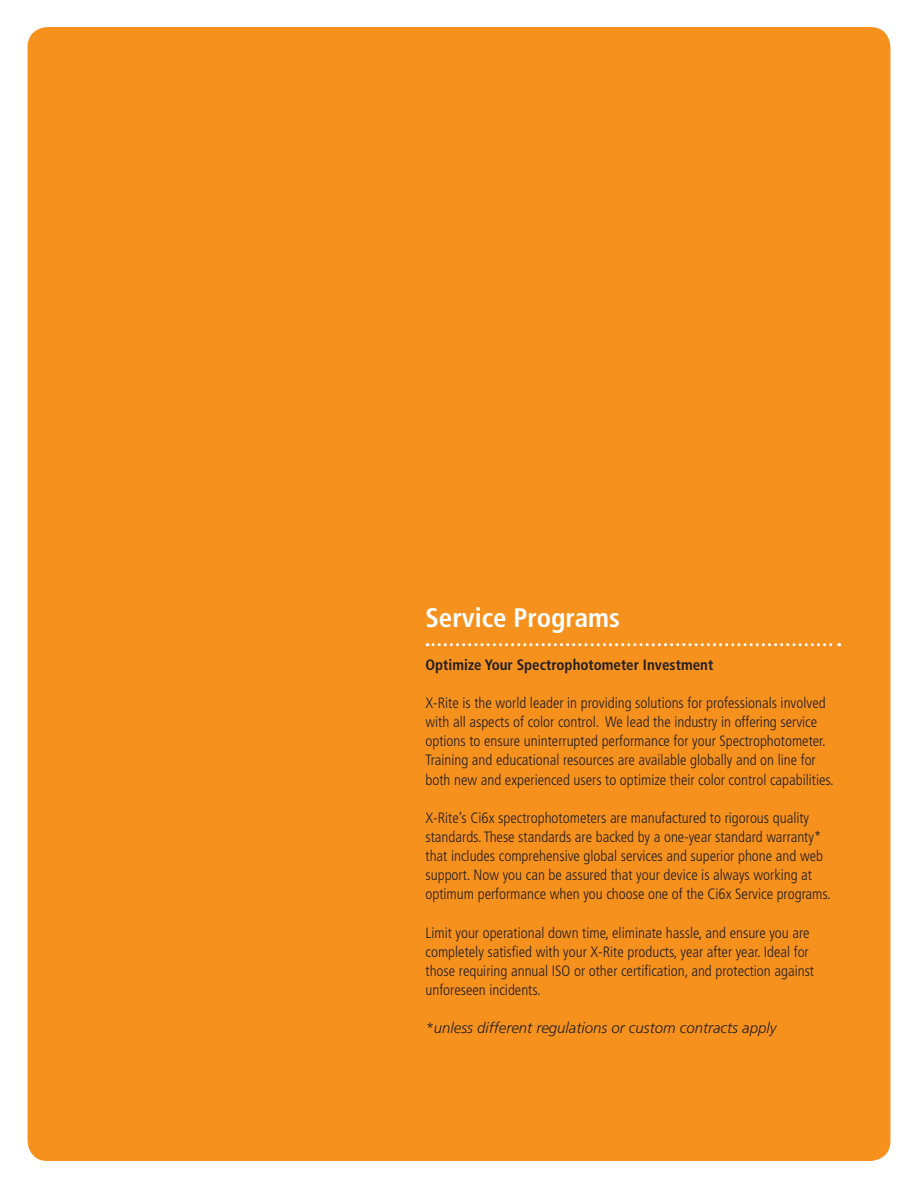
<style>
.page{position:relative;width:918px;height:1188px;background:#fff}
.page>*{position:absolute;margin:0;border:0;box-sizing:border-box;transform-origin:0 0}
.t1{font:700 condensed 26.85px "Frutiger";color:#fff}
.t2{font:300 condensed 15px/19px "Frutiger";color:#231f20}
.t3{font:italic 300 15px "Frutiger";color:#231f20}
.t4{font:700 condensed 15px "Frutiger";color:#231f20}
</style>
<div class="page">
<div style="left:28px;top:27px;width:862px;height:1134px;background:#f6911e;border-radius:20px"></div>
<svg style="left:427px;top:643px;width:413px;height:3px"></svg>
<h1 class="t1" style="left:426px;top:602px;width:196px">Service Programs</h1>
<p class="t4" style="left:426px;top:656px;width:289px">Optimize Your Spectrophotometer Investment</p>
<p class="t2" style="left:426px;top:693px;width:410px">X-Rite is the world leader in providing solutions for professionals involved with all aspects of color control. We lead the industry in offering service options to ensure uninterrupted performance for your Spectrophotometer.<br>Training and educational resources are available globally and on line for both new and experienced users to optimize their color control capabilities.</p>
<p class="t2" style="left:426px;top:808px;width:407px">X-Rite’s Ci6x spectrophotometers are manufactured to rigorous quality standards. These standards are backed by a one-year standard warranty* that includes comprehensive global services and superior phone and web support. Now you can be assured that your device is always working at optimum performance when you choose one of the Ci6x Service programs.</p>
<p class="t2" style="left:426px;top:923px;width:390px">Limit your operational down time, eliminate hassle, and ensure you are completely satisfied with your X-Rite products, year after year. Ideal for those requiring annual ISO or other certification, and protection against unforeseen incidents.</p>
<p class="t3" style="left:426px;top:1019px;width:352px">*unless different regulations or custom contracts apply</p>
</div>
